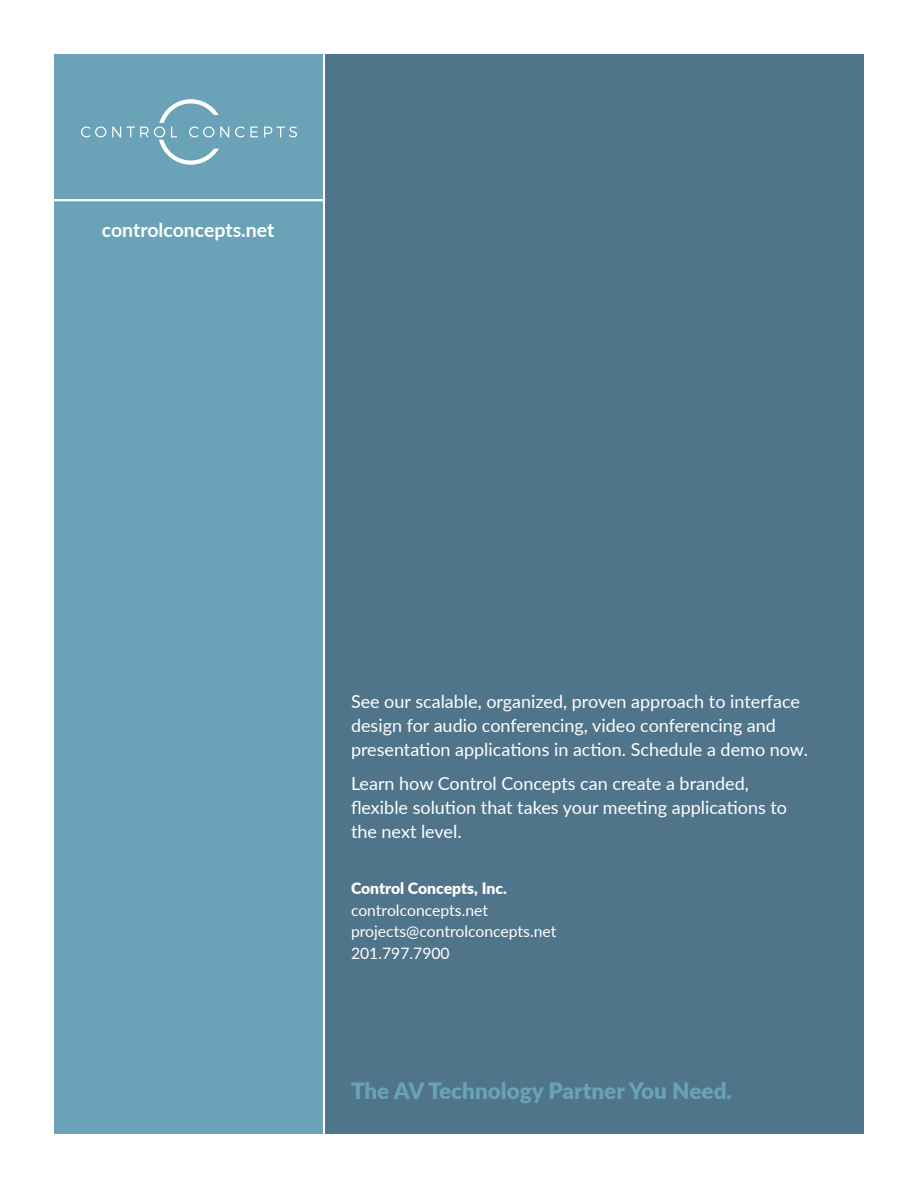
<style>
.page{position:relative;width:918px;height:1188px;background:#fff}
.page>*{position:absolute;margin:0;border:0;box-sizing:border-box;transform-origin:0 0}
.t1{font:900 22.5px "Lato";color:#6aa2b8}
.t2{font:700 19.5px "Lato";color:#fff}
.t3{font:18px/24px "Lato";color:#fff}
.t4{font:15.75px/21.8px "Lato";color:#fff}
.t5{font:900 15.75px "Lato";color:#fff}
</style>
<div class="page">
<div style="left:54px;top:54px;width:268px;height:1080px;background:#6aa2b8"></div>
<div style="left:326px;top:54px;width:538px;height:1080px;background:#50748a"></div>
<svg style="left:81px;top:127px;width:25px;height:10px"></svg>
<svg style="left:112px;top:127px;width:9px;height:10px"></svg>
<svg style="left:127px;top:99px;width:102px;height:66px"></svg>
<svg style="left:235px;top:127px;width:23px;height:10px"></svg>
<svg style="left:264px;top:127px;width:33px;height:10px"></svg>
<hr style="left:54px;top:199px;width:271px;height:2px;background:#fff">
<p class="t2" style="left:102px;top:215px;width:174px">controlconcepts.net</p>
<p class="t3" style="left:351px;top:689px;width:458px">See our scalable, organized, proven approach to interface design for audio conferencing, video conferencing and presentation applications in action. Schedule a demo now.</p>
<p class="t3" style="left:351px;top:771px;width:438px">Learn how Control Concepts can create a branded, flexible solution that takes your meeting applications to the next level.</p>
<p class="t5" style="left:351px;top:876px;width:157px">Control Concepts, Inc.</p>
<p class="t4" style="left:351px;top:898px;width:207px">controlconcepts.net projects@controlconcepts.net<br>201.797.7900</p>
<p class="t1" style="left:351px;top:1074px;width:382px">The AV Technology Partner You Need.</p>
</div>
